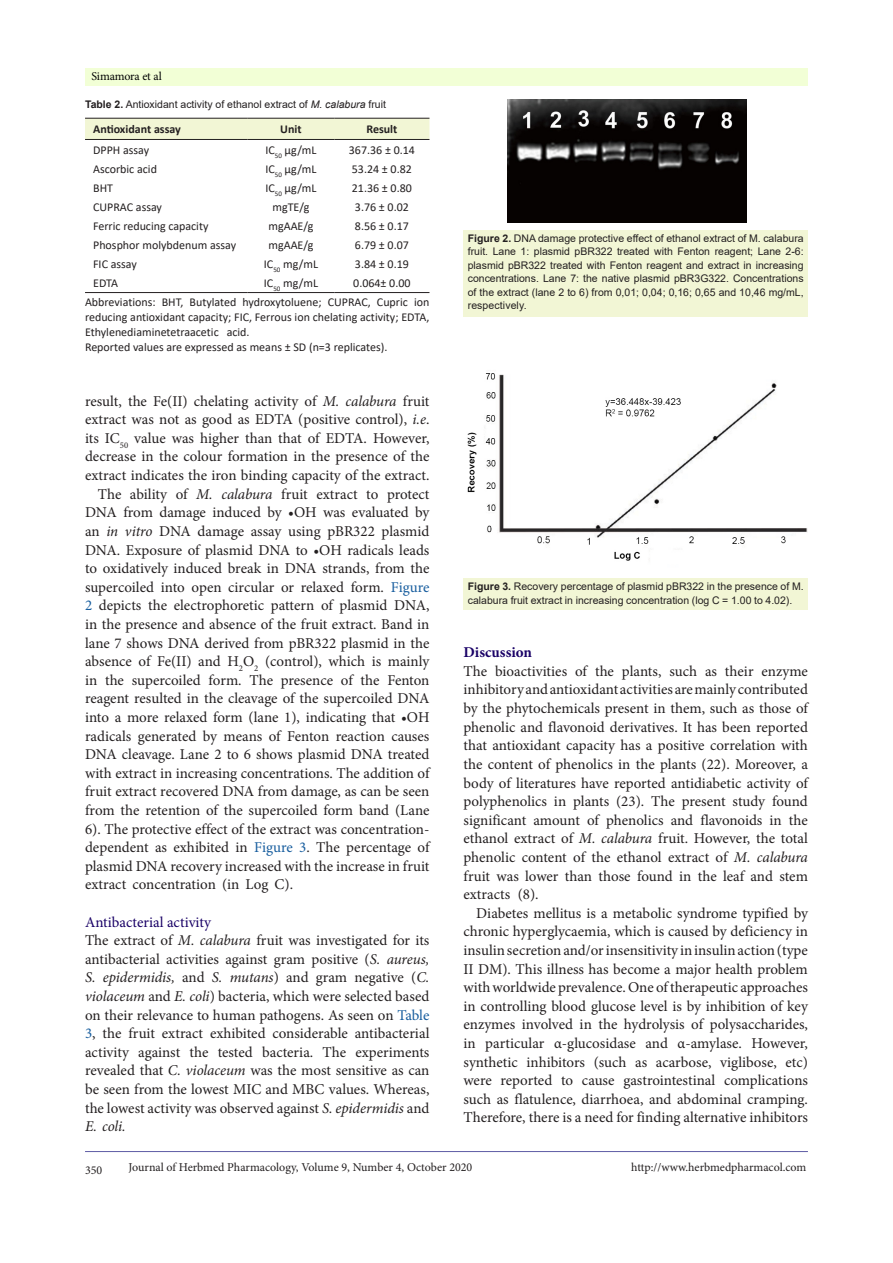
<style>
.page{position:relative;width:893px;height:1263px;background:#fff}
.page>*{position:absolute;margin:0;border:0;box-sizing:border-box;transform-origin:0 0}
.t1{font:15px/18.6px "Minion Pro";color:#231f20;text-align:justify}
.t2{font:15px "Minion Pro";letter-spacing:.005em;color:#190066}
.t3{font:700 15px "Minion Pro";color:#190066}
.t4{font:12px/15px "Calibri";color:#231f20;text-align:justify}
.t5{font:12px "Minion Pro";color:#231f20}
.t6{font:700 12px "Calibri";color:#231f20}
.t7{font:12px "Minion Pro";letter-spacing:-.015em;color:#000001}
.t8{font:10.5px/13.5px "Arial";color:#231f20;text-align:justify}
.s1{font-weight:700}
.s2{font-style:italic}
.s3{color:#175d9e}
</style>
<div class="page">
<hr style="left:85px;top:1151px;width:723px;height:1px;background:#5e5ca5">
<div style="left:85px;top:68px;width:723px;height:17px;background:#f2ffd6"></div>
<div style="left:463px;top:230px;width:345px;height:87px;background:#f2f6d5"></div>
<div style="left:463px;top:578px;width:345px;height:32px;background:#f2f6d5"></div>
<div style="left:85px;top:119px;width:344px;height:20px;background:#f2f6d5"></div>
<hr style="left:85px;top:118px;width:163px;height:1px;background:#231f20">
<hr style="left:248px;top:118px;width:86px;height:1px;background:#231f20">
<hr style="left:334px;top:118px;width:95px;height:1px;background:#231f20">
<hr style="left:85px;top:139px;width:163px;height:1px;background:#231f20">
<hr style="left:248px;top:139px;width:86px;height:1px;background:#231f20">
<hr style="left:334px;top:139px;width:95px;height:1px;background:#231f20">
<hr style="left:85px;top:292px;width:163px;height:1px;background:#231f20">
<hr style="left:248px;top:292px;width:86px;height:1px;background:#231f20">
<hr style="left:334px;top:292px;width:95px;height:1px;background:#231f20">
<img style="left:507px;top:100px;width:239px;height:122px">
<img style="left:467px;top:373px;width:341px;height:188px">
<p class="t7" style="left:91px;top:68px;width:72px">Simamora et al</p>
<p class="t8" style="left:85px;top:97px;width:302px"><span class="s1">Table 2.</span> Antioxidant activity of ethanol extract of <span class="s2">M. calabura</span> fruit</p>
<p class="t6" style="left:93px;top:121px;width:89px">Antioxidant assay</p>
<p class="t6" style="left:280px;top:121px;width:23px">Unit</p>
<p class="t6" style="left:366px;top:121px;width:32px">Result</p>
<p class="t4" style="left:93px;top:142px;width:58px">DPPH assay</p>
<p class="t4" style="left:265px;top:142px;width:53px">IC<sub>50</sub> µg/mL</p>
<p class="t4" style="left:349px;top:142px;width:68px">367.36 ± 0.14</p>
<p class="t4" style="left:93px;top:161px;width:65px">Ascorbic acid</p>
<p class="t4" style="left:265px;top:161px;width:53px">IC<sub>50</sub> µg/mL</p>
<p class="t4" style="left:352px;top:161px;width:62px">53.24 ± 0.82</p>
<p class="t4" style="left:93px;top:180px;width:21px">BHT</p>
<p class="t4" style="left:265px;top:180px;width:53px">IC<sub>50</sub> µg/mL</p>
<p class="t4" style="left:352px;top:180px;width:62px">21.36 ± 0.80</p>
<p class="t4" style="left:93px;top:199px;width:70px">CUPRAC assay</p>
<p class="t4" style="left:272px;top:199px;width:39px">mgTE/g</p>
<p class="t4" style="left:355px;top:199px;width:55px">3.76 ± 0.02</p>
<p class="t4" style="left:93px;top:218px;width:117px">Ferric reducing capacity</p>
<p class="t4" style="left:268px;top:218px;width:47px">mgAAE/g</p>
<p class="t4" style="left:355px;top:218px;width:55px">8.56 ± 0.17</p>
<p class="t4" style="left:93px;top:237px;width:145px">Phosphor molybdenum assay</p>
<p class="t4" style="left:268px;top:237px;width:47px">mgAAE/g</p>
<p class="t4" style="left:355px;top:237px;width:55px">6.79 ± 0.07</p>
<p class="t4" style="left:93px;top:257px;width:45px">FIC assay</p>
<p class="t4" style="left:264px;top:257px;width:56px">IC<sub>50</sub> mg/mL</p>
<p class="t4" style="left:355px;top:257px;width:55px">3.84 ± 0.19</p>
<p class="t4" style="left:93px;top:275px;width:26px">EDTA</p>
<p class="t4" style="left:264px;top:275px;width:56px">IC<sub>50</sub> mg/mL</p>
<p class="t4" style="left:353px;top:275px;width:59px">0.064± 0.00</p>
<p class="t4" style="left:85px;top:294px;width:346px">Abbreviations: BHT, Butylated hydroxytoluene; CUPRAC, Cupric ion reducing antioxidant capacity; FIC, Ferrous ion chelating activity; EDTA, Ethylenediaminetetraacetic acid.</p>
<p class="t4" style="left:85px;top:339px;width:304px">Reported values are expressed as means ± SD (n=3 replicates).</p>
<p class="t1" style="left:85px;top:392px;width:346px">result, the Fe(II) chelating activity of <span class="s2">M. calabura</span> fruit extract was not as good as EDTA (positive control), <span class="s2">i.e</span>. its IC<sub>50</sub> value was higher than that of EDTA. However, decrease in the colour formation in the presence of the extract indicates the iron binding capacity of the extract.</p>
<p class="t1" style="left:85px;top:485px;width:346px;text-indent:13px">The ability of <span class="s2">M. calabura</span> fruit extract to protect DNA from damage induced by •OH was evaluated by an <span class="s2">in vitro</span> DNA damage assay using pBR322 plasmid DNA. Exposure of plasmid DNA to •OH radicals leads to oxidatively induced break in DNA strands, from the supercoiled into open circular or relaxed form. <span class="s3">Figure 2</span> depicts the electrophoretic pattern of plasmid DNA, in the presence and absence of the fruit extract. Band in lane 7 shows DNA derived from pBR322 plasmid in the absence of Fe(II) and H<sub>2</sub>O<sub>2</sub> (control), which is mainly in the supercoiled form. The presence of the Fenton reagent resulted in the cleavage of the supercoiled DNA into a more relaxed form (lane 1), indicating that •OH radicals generated by means of Fenton reaction causes DNA cleavage. Lane 2 to 6 shows plasmid DNA treated with extract in increasing concentrations. The addition of fruit extract recovered DNA from damage, as can be seen from the retention of the supercoiled form band (Lane 6). The protective effect of the extract was concentration&shy;dependent as exhibited in <span class="s3">Figure 3</span>. The percentage of plasmid DNA recovery increased with the increase in fruit extract concentration (in Log C).</p>
<p class="t2" style="left:85px;top:912px;width:127px">Antibacterial activity</p>
<p class="t1" style="left:85px;top:931px;width:346px">The extract of <span class="s2">M. calabura</span> fruit was investigated for its antibacterial activities against gram positive (<span class="s2">S. aureus, S. epidermidis,</span> and <span class="s2">S. mutans</span>) and gram negative (<span class="s2">C. violaceum</span> and <span class="s2">E. coli</span>) bacteria, which were selected based on their relevance to human pathogens. As seen on <span class="s3">Table 3</span>, the fruit extract exhibited considerable antibacterial activity against the tested bacteria. The experiments revealed that <span class="s2">C. violaceum</span> was the most sensitive as can be seen from the lowest MIC and MBC values. Whereas, the lowest activity was observed against <span class="s2">S. epidermidis</span> and <span class="s2">E. coli.</span></p>
<p class="t8" style="left:468px;top:231px;width:337px"><span class="s1">Figure 2.</span> DNA damage protective effect of ethanol extract of M. calabura fruit. Lane 1: plasmid pBR322 treated with Fenton reagent; Lane 2-6: plasmid pBR322 treated with Fenton reagent and extract in increasing concentrations. Lane 7: the native plasmid pBR3G322. Concentrations of the extract (lane 2 to 6) from 0,01; 0,04; 0,16; 0,65 and 10,46 mg/mL, respectively.</p>
<p class="t8" style="left:468px;top:580px;width:337px"><span class="s1">Figure 3.</span> Recovery percentage of plasmid pBR322 in the presence of M. calabura fruit extract in increasing concentration (log C = 1.00 to 4.02).</p>
<p class="t3" style="left:463px;top:642px;width:70px">Discussion</p>
<p class="t1" style="left:463px;top:662px;width:346px">The bioactivities of the plants, such as their enzyme inhibitory and antioxidant activities are mainly contributed by the phytochemicals present in them, such as those of phenolic and flavonoid derivatives. It has been reported that antioxidant capacity has a positive correlation with the content of phenolics in the plants (22). Moreover, a body of literatures have reported antidiabetic activity of polyphenolics in plants (23). The present study found significant amount of phenolics and flavonoids in the ethanol extract of <span class="s2">M. calabura</span> fruit. However, the total phenolic content of the ethanol extract of <span class="s2">M. calabura </span>fruit was lower than those found in the leaf and stem extracts (8).</p>
<p class="t1" style="left:463px;top:904px;width:346px;text-indent:13px">Diabetes mellitus is a metabolic syndrome typified by chronic hyperglycaemia, which is caused by deficiency in insulin secretion and/or insensitivity in insulin action (type II DM). This illness has become a major health problem with worldwide prevalence. One of therapeutic approaches in controlling blood glucose level is by inhibition of key enzymes involved in the hydrolysis of polysaccharides, in particular α-glucosidase and α-amylase. However, synthetic inhibitors (such as acarbose, viglibose, etc) were reported to cause gastrointestinal complications such as flatulence, diarrhoea, and abdominal cramping.<br>Therefore, there is a need for finding alternative inhibitors</p>
<p class="t5" style="left:85px;top:1162px;width:19px">350</p>
<p class="t5" style="left:128px;top:1159px;width:345px">Journal of Herbmed Pharmacology, Volume 9, Number 4, October 2020</p>
<p class="t5" style="left:631px;top:1159px;width:177px">http://www.herbmedpharmacol.com</p>
</div>
